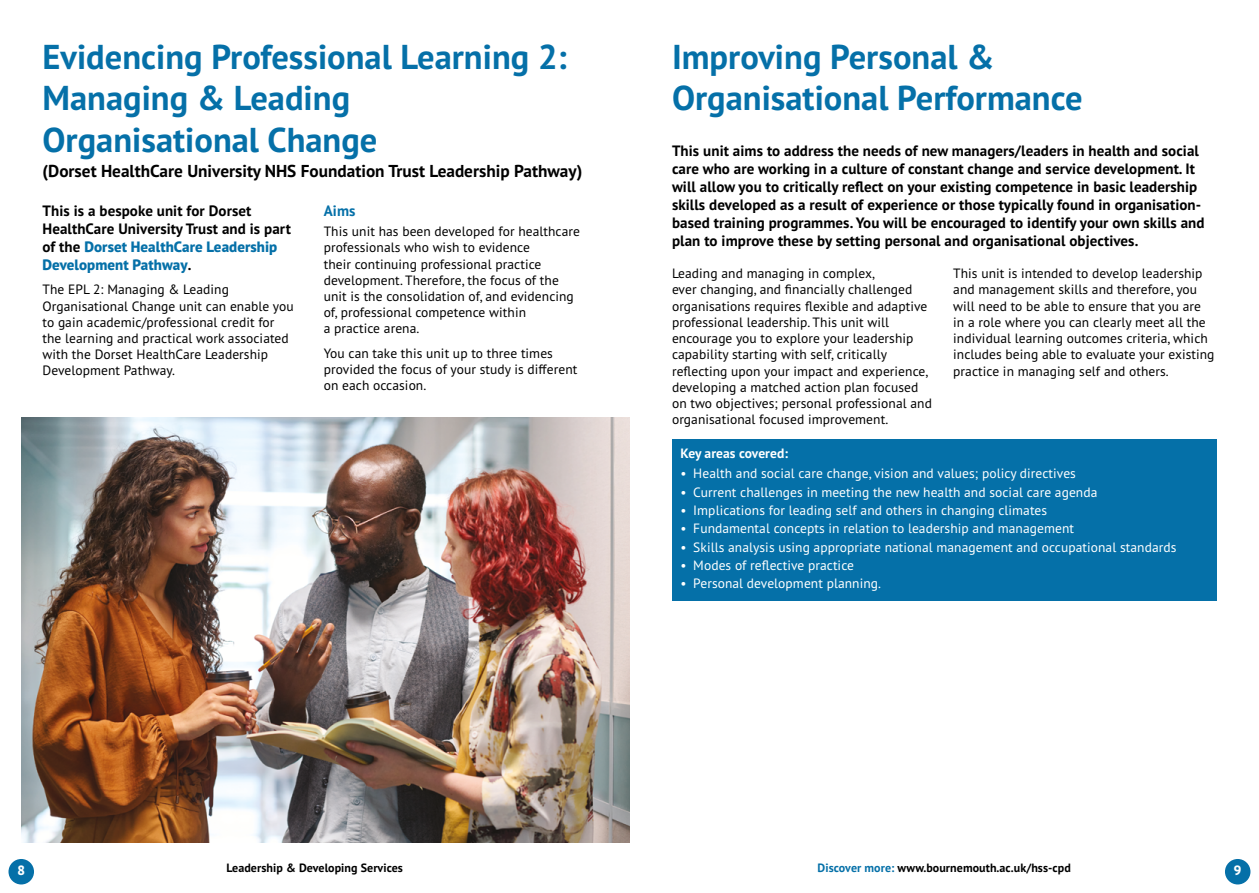
<style>
.page{position:relative;width:1259px;height:893px;background:#fff}
.page>*{position:absolute;margin:0;border:0;box-sizing:border-box;transform-origin:0 0}
.t1{font:700 34.5px/41.4px "PT Sans Pro";color:#0570a8}
.SubTitle{font:700 17.25px "PT Sans Pro";color:#000}
.Standfirst{font:700 15px/18px "PT Sans Pro";letter-spacing:.005em;color:#000}
.Headers{font:700 15px "PT Sans Pro";color:#0570a8}
.Body{font:13.5px/16.2px "PT Sans Pro";letter-spacing:.005em;color:#000}
.Bullets_WHITE{font:13.5px "PT Sans Pro";letter-spacing:.005em;color:#fff}
.Body-2{font:700 13.5px "PT Sans Pro";letter-spacing:.005em;color:#fff}
.t2{font:800 13.5px "PT Sans Pro";color:#fff}
.t3{font:700 12px "PT Sans Pro";letter-spacing:.005em;color:#000}
.s1{font-weight:800;color:#0570a8}
.s2{color:#0570a8}
</style>
<div class="page">
<div style="left:1225px;top:859px;width:25px;height:25px;background:#0570a8;border-radius:50%"></div>
<img style="left:21px;top:418px;width:608px;height:425px">
<div style="left:672px;top:439px;width:544px;height:161px;background:#0570a8"></div>
<div style="left:9px;top:859px;width:25px;height:25px;background:#0570a8;border-radius:50%"></div>
<h1 class="t1" style="left:43px;top:36px;width:526px">Evidencing Professional Learning 2:<br>Managing &amp; Leading</h1>
<h1 class="t1" style="left:43px;top:118px;width:336px">Organisational Change</h1>
<h1 class="SubTitle" style="left:43px;top:159px;width:541px">(Dorset HealthCare University NHS Foundation Trust Leadership Pathway)</h1>
<p class="Standfirst" style="left:43px;top:201px;width:250px">This is a bespoke unit for Dorset<br>HealthCare University Trust and is part of the <span class="s1">Dorset HealthCare Leadership<br>Development Pathway</span>.</p>
<p class="Body" style="left:43px;top:281px;width:253px">The EPL 2: Managing &amp; Leading Organisational Change unit can enable you to gain academic/professional credit for the learning and practical work associated with the Dorset HealthCare Leadership Development Pathway.</p>
<h2 class="Headers" style="left:324px;top:200px;width:33px">Aims</h2>
<p class="Body" style="left:324px;top:223px;width:258px">This unit has been developed for healthcare professionals who wish to evidence<br>their continuing professional practice development. Therefore, the focus of the unit is the consolidation of, and evidencing of, professional competence within<br>a practice arena.</p>
<p class="Body" style="left:324px;top:345px;width:255px">You can take this unit up to three times provided the focus of your study is different on each occasion.</p>
<h1 class="t1" style="left:672px;top:36px;width:412px">Improving Personal &amp;<br>Organisational Performance</h1>
<p class="Standfirst" style="left:672px;top:142px;width:534px">This unit aims to address the needs of new managers/leaders in health and social care who are working in a culture of constant change and service development. It will allow you to critically reflect on your existing competence in basic leadership skills developed as a result of experience or those typically found in organisation&shy;based training programmes. You will be encouraged to identify your own skills and plan to improve these by setting personal and organisational objectives.</p>
<p class="Body" style="left:672px;top:265px;width:261px">Leading and managing in complex,<br>ever changing, and financially challenged organisations requires flexible and adaptive professional leadership. This unit will encourage you to explore your leadership capability starting with self, critically reflecting upon your impact and experience, developing a matched action plan focused on two objectives; personal professional and organisational focused improvement.</p>
<p class="Body-2" style="left:680px;top:444px;width:109px">Key areas covered:</p>
<p class="Bullets_WHITE" style="left:680px;top:465px;width:397px">• Health and social care change, vision and values; policy directives</p>
<p class="Bullets_WHITE" style="left:680px;top:483px;width:418px">• Current challenges in meeting the new health and social care agenda</p>
<p class="Bullets_WHITE" style="left:680px;top:501px;width:368px">• Implications for leading self and others in changing climates</p>
<p class="Bullets_WHITE" style="left:680px;top:520px;width:395px">• Fundamental concepts in relation to leadership and management</p>
<p class="Bullets_WHITE" style="left:680px;top:538px;width:497px">• Skills analysis using appropriate national management and occupational standards</p>
<p class="Bullets_WHITE" style="left:680px;top:556px;width:175px">• Modes of reflective practice</p>
<p class="Bullets_WHITE" style="left:680px;top:575px;width:202px">• Personal development planning.</p>
<p class="Body" style="left:953px;top:265px;width:263px">This unit is intended to develop leadership and management skills and therefore, you will need to be able to ensure that you are in a role where you can clearly meet all the individual learning outcomes criteria, which includes being able to evaluate your existing practice in managing self and others.</p>
<p class="t2" style="left:17px;top:862px;width:10px">8</p>
<p class="t3" style="left:226px;top:860px;width:178px">Leadership &amp; Developing Services</p>
<p class="t3" style="left:817px;top:860px;width:255px"><span class="s2">Discover more:</span> www.bournemouth.ac.uk/hss-cpd</p>
<p class="t2" style="left:1233px;top:862px;width:10px">9</p>
</div>
